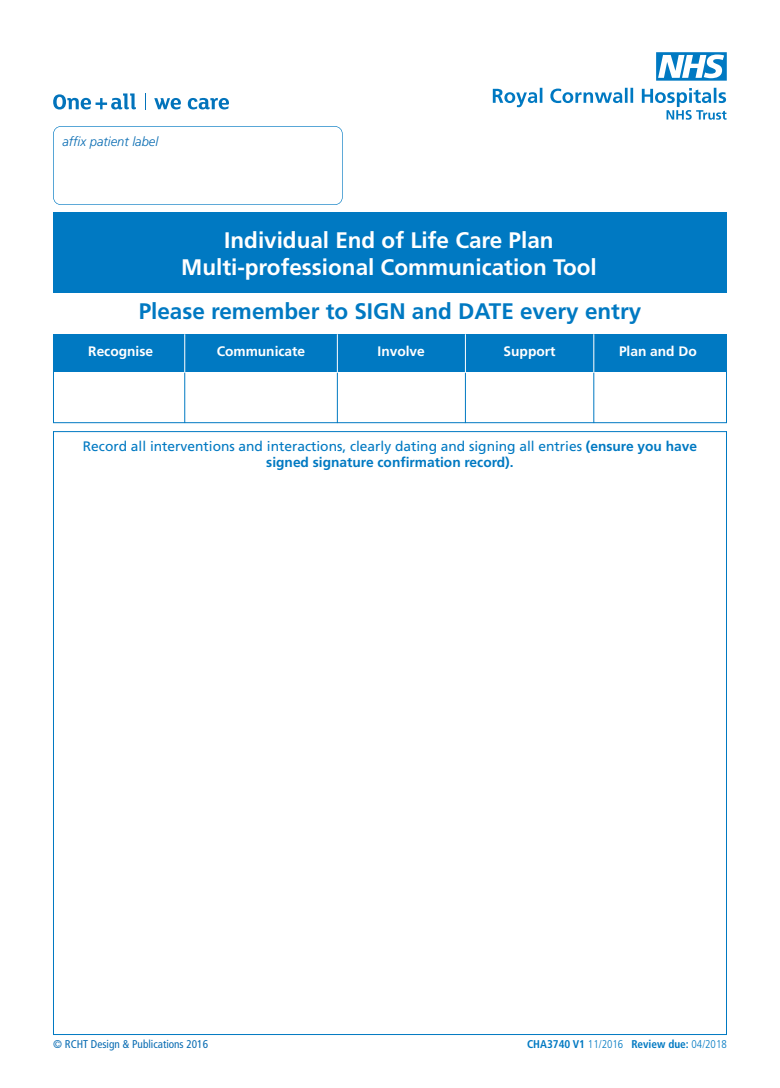
<style>
.page{position:relative;width:780px;height:1088px;background:#fff}
.page>*{position:absolute;margin:0;border:0;box-sizing:border-box;transform-origin:0 0}
.t1{font:700 22.5px/27px "Frutiger";color:#fff;text-align:center}
.t2{font:700 22.5px "Frutiger";color:#0079c2}
.t3{font:13.75px/16.5px "Frutiger";color:#0079c2;text-align:center}
.t4{font:700 13.75px "Frutiger";color:#fff}
.t5{font:italic 300 13px "Frutiger";color:#076bb2}
.t6{font:700 condensed 11.25px "Frutiger";color:#0079c2}
.t7{font:condensed 11.25px "Frutiger";color:#076bb2}
.s1{font-weight:700}
.s2{font-weight:300}
</style>
<div class="page">
<div style="left:53px;top:334px;width:673px;height:89px;border:1px solid #0079c2"></div>
<hr style="left:184px;top:372px;width:1px;height:51px;background:#0079c2">
<hr style="left:337px;top:372px;width:1px;height:51px;background:#0079c2">
<hr style="left:465px;top:372px;width:1px;height:51px;background:#0079c2">
<hr style="left:593px;top:372px;width:1px;height:51px;background:#0079c2">
<div style="left:53px;top:213px;width:673px;height:80px;background:#0079c2"></div>
<div style="left:53px;top:334px;width:673px;height:38px;background:#0079c2"></div>
<hr style="left:184px;top:334px;width:1px;height:39px;background:#fff">
<hr style="left:337px;top:334px;width:1px;height:39px;background:#fff">
<hr style="left:465px;top:334px;width:1px;height:39px;background:#fff">
<hr style="left:593px;top:334px;width:1px;height:39px;background:#fff">
<svg style="left:145px;top:93px;width:1px;height:17px"></svg>
<svg style="left:53px;top:93px;width:83px;height:16px"></svg>
<svg style="left:154px;top:98px;width:27px;height:11px"></svg>
<svg style="left:188px;top:98px;width:41px;height:11px"></svg>
<svg style="left:493px;top:88px;width:233px;height:32px"></svg>
<svg style="left:656px;top:52px;width:70px;height:29px"></svg>
<div style="left:53px;top:126px;width:289px;height:79px;border:1px solid #0079c2;border-radius:8px"></div>
<p class="t5" style="left:62px;top:137px;width:97px">affix patient label</p>
<h1 class="t1" style="left:181px;top:228px;width:417px">Individual End of Life Care Plan<br>Multi-professional Communication Tool</h1>
<h1 class="t2" style="left:139px;top:302px;width:504px">Please remember to SIGN and DATE every entry</h1>
<p class="t4" style="left:88px;top:346px;width:66px">Recognise</p>
<p class="t4" style="left:217px;top:346px;width:90px">Communicate</p>
<p class="t4" style="left:377px;top:346px;width:49px">Involve</p>
<p class="t4" style="left:503px;top:346px;width:53px">Support</p>
<p class="t4" style="left:619px;top:346px;width:79px">Plan and Do</p>
<p class="t3" style="left:83px;top:439px;width:615px">Record all interventions and interactions, clearly dating and signing all entries <span class="s1">(ensure you have signed signature confirmation record).</span></p>
<p class="t7" style="left:53px;top:1040px;width:156px">© RCHT Design &amp; Publications 2016</p>
<p class="t6" style="left:527px;top:1040px;width:201px">CHA3740 V1 <span class="s2">11/2016</span> Review due: <span class="s2">04/2018</span></p>
</div>
